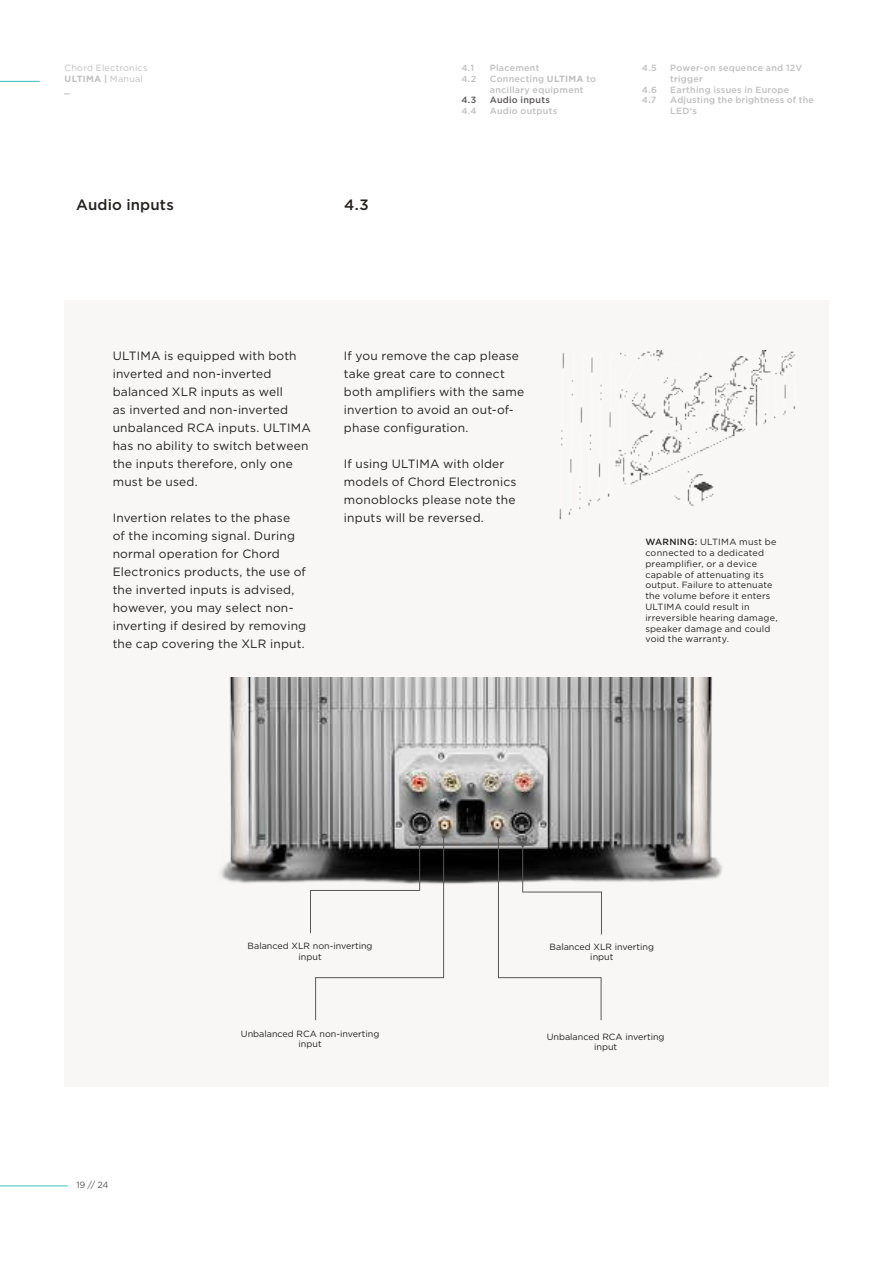
<style>
.page{position:relative;width:893px;height:1263px;background:#fff}
.page>*{position:absolute;margin:0;border:0;box-sizing:border-box;transform-origin:0 0}
.t1{font:500 15px "Gotham";letter-spacing:.01em;color:#241f1f}
.t2{font:12px/18px "Gotham";letter-spacing:.015em;color:#241f1f}
.t3{font:9px/10.8px "Gotham";letter-spacing:.02em;color:#241f1f}
.t4{font:500 9px/10.8px "Gotham";letter-spacing:.025em;color:#c0bfc1}
.t5{font:9px/10.8px "Gotham";color:#241f1f;text-align:center}
.t6{font:9px/10.8px "Gotham";letter-spacing:.025em;color:#c0bfc1}
.t7{font:500 9px "Gotham";letter-spacing:.03em;color:#5a5758}
.t8{font:9px "Gotham";color:#5a5758}
.s1{font-weight:700}
.s2{font-weight:500}
</style>
<div class="page">
<hr style="left:0;top:81px;width:40px;height:1px;background:#39c0ba">
<div style="left:64px;top:300px;width:765px;height:787px;background:#f8f7f6"></div>
<hr style="left:0;top:1185px;width:68px;height:1px;background:#39c0ba">
<img style="left:559px;top:350px;width:236px;height:170px">
<img style="left:220px;top:677px;width:502px;height:278px">
<hr style="left:310px;top:890px;width:109px;height:1px;background:#5a5758">
<hr style="left:419px;top:845px;width:1px;height:46px;background:#5a5758">
<hr style="left:310px;top:890px;width:1px;height:43px;background:#5a5758">
<hr style="left:523px;top:892px;width:79px;height:1px;background:#5a5758">
<hr style="left:522px;top:847px;width:1px;height:45px;background:#5a5758">
<hr style="left:601px;top:892px;width:1px;height:42px;background:#5a5758">
<hr style="left:443px;top:837px;width:1px;height:141px;background:#5a5758">
<hr style="left:315px;top:977px;width:129px;height:1px;background:#5a5758">
<hr style="left:315px;top:977px;width:1px;height:43px;background:#5a5758">
<hr style="left:498px;top:837px;width:1px;height:141px;background:#5a5758">
<hr style="left:498px;top:977px;width:103px;height:1px;background:#5a5758">
<hr style="left:601px;top:977px;width:1px;height:43px;background:#5a5758">
<p class="t6" style="left:65px;top:62px;width:84px">Chord Electronics<br><span class="s1">ULTIMA |</span> Manual <span class="s1">_</span></p>
<p class="t1" style="left:76px;top:194px;width:99px">Audio inputs</p>
<p class="t1" style="left:344px;top:194px;width:26px">4.3</p>
<p class="t4" style="left:461px;top:62px;width:14px">4.1</p>
<p class="t4" style="left:490px;top:62px;width:51px">Placement</p>
<p class="t4" style="left:461px;top:73px;width:17px">4.2</p>
<p class="t4" style="left:490px;top:73px;width:108px">Connecting <span class="s1">ULTIMA</span> to ancillary equipment</p>
<p class="t7" style="left:461px;top:94px;width:16px">4.3</p>
<p class="t7" style="left:490px;top:94px;width:62px">Audio inputs</p>
<p class="t4" style="left:461px;top:105px;width:17px">4.4</p>
<p class="t4" style="left:490px;top:105px;width:69px">Audio outputs</p>
<p class="t4" style="left:642px;top:62px;width:17px">4.5</p>
<p class="t4" style="left:670px;top:62px;width:133px">Power-on sequence and 12V trigger</p>
<p class="t4" style="left:642px;top:84px;width:17px">4.6</p>
<p class="t4" style="left:670px;top:84px;width:121px">Earthing issues in Europe</p>
<p class="t4" style="left:642px;top:95px;width:16px">4.7</p>
<p class="t4" style="left:670px;top:95px;width:145px">Adjusting the brightness of the<br>LED‘s</p>
<p class="t2" style="left:113px;top:346px;width:200px">ULTIMA is equipped with both inverted and non-inverted balanced XLR inputs as well<br>as inverted and non-inverted unbalanced RCA inputs. ULTIMA has no ability to switch between the inputs therefore, only one must be used.</p>
<p class="t2" style="left:113px;top:508px;width:195px">Invertion relates to the phase<br>of the incoming signal. During normal operation for Chord<br>Electronics products, the use of the inverted inputs is advised, however, you may select non&shy;inverting if desired by removing the cap covering the XLR input.</p>
<p class="t2" style="left:344px;top:346px;width:182px">If you remove the cap please take great care to connect both amplifiers with the same invertion to avoid an out-of&shy;phase configuration.</p>
<p class="t2" style="left:344px;top:454px;width:174px">If using ULTIMA with older models of Chord Electronics monoblocks please note the inputs will be reversed.</p>
<p class="t3" style="left:645px;top:536px;width:134px"><span class="s2">WARNING:</span> ULTIMA must be connected to a dedicated preamplifier, or a device capable of attenuating its output. Failure to attenuate the volume before it enters<br>ULTIMA could result in irreversible hearing damage, speaker damage and could void the warranty.</p>
<p class="t5" style="left:248px;top:940px;width:126px">Balanced XLR non-inverting input</p>
<p class="t5" style="left:550px;top:941px;width:106px">Balanced XLR inverting input</p>
<p class="t8" style="left:76px;top:1179px;width:34px">19 // 24</p>
<p class="t5" style="left:241px;top:1028px;width:140px">Unbalanced RCA non-inverting input</p>
<p class="t5" style="left:547px;top:1031px;width:119px">Unbalanced RCA inverting input</p>
</div>
